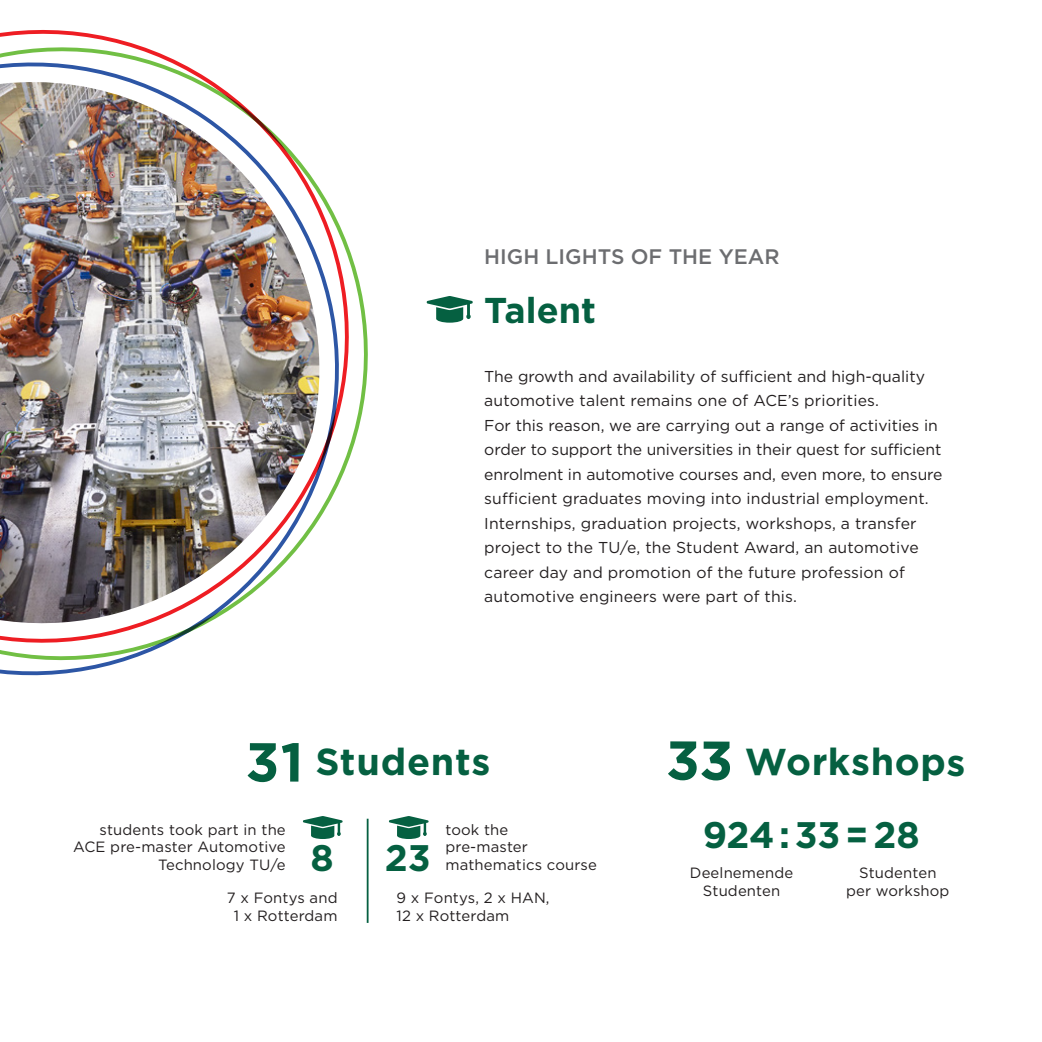
<style>
.page{position:relative;width:1042px;height:1042px;background:#fff}
.page>*{position:absolute;margin:0;border:0;box-sizing:border-box;transform-origin:0 0}
.Koppen{font:700 54.6px "Gotham HTF";color:#056041}
.Koppen-2{font:700 37.62px "Gotham HTF";letter-spacing:.015em;color:#056041}
.Koppen-3{font:700 36.93px "Gotham HTF";letter-spacing:-.005em;color:#056041}
.Koppen-4{font:700 35.88px "Gotham HTF";color:#056041}
.Platte_tekst{font:500 21px "Gotham HTF";color:#6c6d70}
.Platte_tekst-2{font:15.75px/24.5px "Gotham HTF";color:#231f20}
.Platte_tekst-3{font:14.88px/17.8px "Gotham HTF";letter-spacing:.01em;color:#231f20;text-align:center}
</style>
<div class="page">
<img style="left:0;top:48px;width:364px;height:628px">
<svg style="left:389px;top:816px;width:40px;height:23px"></svg>
<svg style="left:303px;top:816px;width:40px;height:23px"></svg>
<hr style="left:367px;top:819px;width:1px;height:104px;background:#056041">
<svg style="left:426px;top:296px;width:47px;height:27px"></svg>
<p class="Platte_tekst" style="left:484px;top:244px;width:297px">HIGH LIGHTS OF THE YEAR</p>
<p class="Koppen-4" style="left:484px;top:289px;width:113px">Talent</p>
<p class="Platte_tekst-2" style="left:484px;top:363px;width:460px">The growth and availability of sufficient and high-quality automotive talent remains one of ACE’s priorities.<br>For this reason, we are carrying out a range of activities in order to support the universities in their quest for sufficient enrolment in automotive courses and, even more, to ensure sufficient graduates moving into industrial employment.<br>Internships, graduation projects, workshops, a transfer project to the TU/e, the Student Award, an automotive career day and promotion of the future profession of automotive engineers were part of this.</p>
<p class="Koppen" style="left:245px;top:730px;width:60px">31</p>
<p class="Koppen-2" style="left:315px;top:740px;width:177px">Students</p>
<p class="Platte_tekst-3" style="left:73px;top:820px;width:214px;text-align:right">students took part in the<br>ACE pre-master Automotive<br>Technology TU/e</p>
<p class="Platte_tekst-3" style="left:445px;top:820px;width:153px;text-align:left">took the<br>pre-master mathematics course</p>
<p class="Koppen-3" style="left:311px;top:836px;width:25px">8</p>
<p class="Koppen-3" style="left:385px;top:836px;width:48px">23</p>
<p class="Platte_tekst-3" style="left:227px;top:888px;width:112px">7 x Fontys and<br>1 x Rotterdam</p>
<p class="Platte_tekst-3" style="left:396px;top:888px;width:155px;text-align:left">9 x Fontys, 2 x HAN,<br>12 x Rotterdam</p>
<p class="Koppen" style="left:666px;top:729px;width:69px">33</p>
<p class="Koppen-2" style="left:745px;top:740px;width:222px">Workshops</p>
<p class="Koppen-3" style="left:703px;top:813px;width:219px">924:33=28</p>
<p class="Platte_tekst-3" style="left:846px;top:864px;width:105px">Studenten per workshop</p>
<p class="Platte_tekst-3" style="left:690px;top:864px;width:105px">Deelnemende</p>
<p class="Platte_tekst-3" style="left:703px;top:882px;width:79px">Studenten</p>
</div>
